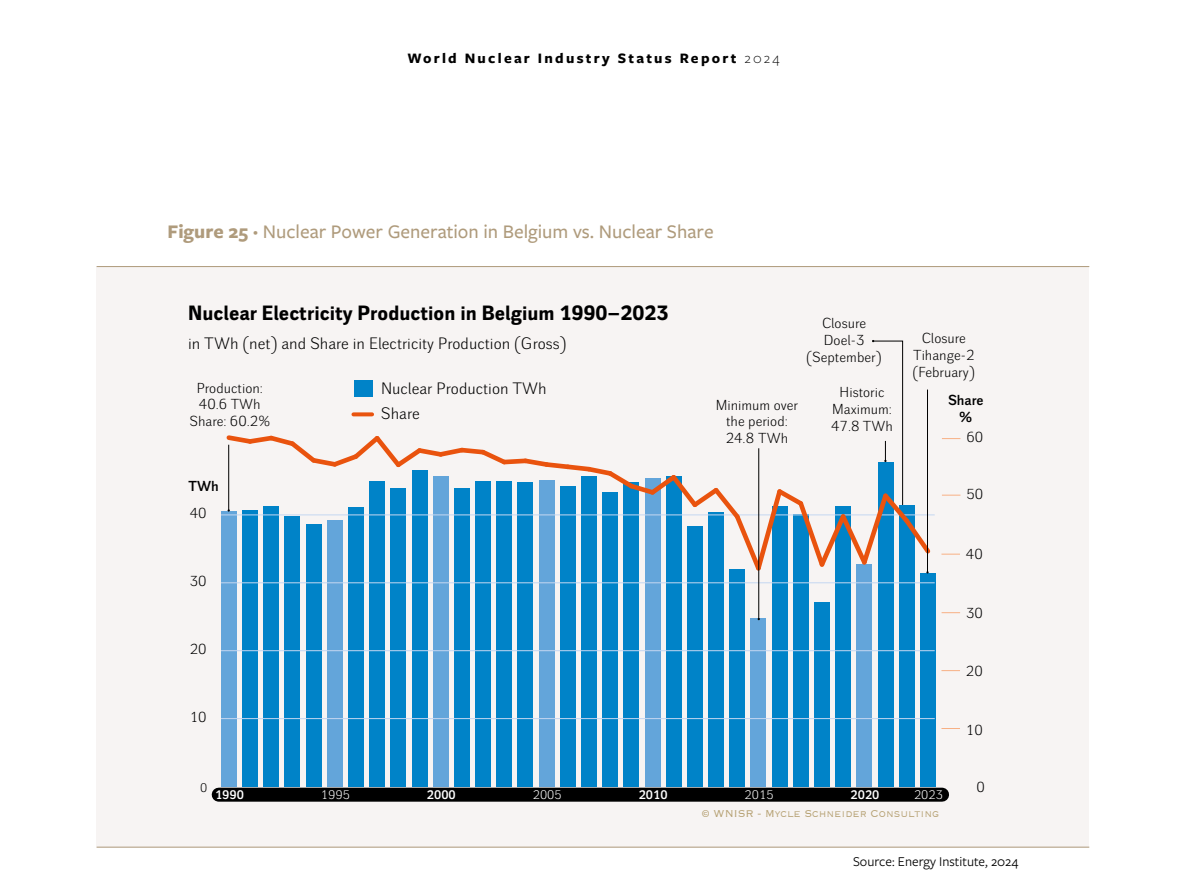
<style>
.page{position:relative;width:1188px;height:876px;background:#fff}
.page>*{position:absolute;margin:0;border:0;box-sizing:border-box;transform-origin:0 0}
.t1{font:500 20px "Freight Sans Pro";color:#af9b7c}
.t2{font:700 20px "Walbaum Grotesk Text";color:#000}
.t3{font:16px "Walbaum Grotesk";color:#000}
.t4{font:700 15px "Freight Sans Pro";letter-spacing:.15em;color:#000}
.t5{font:14px/16.8px "Walbaum Grotesk";color:#000;text-align:center}
.t6{font:14px "Freight Sans Pro";color:#000}
.t7{font:700 14px/16.8px "Walbaum Grotesk";color:#000;text-align:center}
.t8{font:300 13px "Copperplate";color:#b6a173}
.t9{font:700 12px "Walbaum Grotesk";color:#fff}
.t10{font:12px "Walbaum Grotesk";color:#fff}
.t11{font:12px "Walbaum Grotesk";color:#000}
.s1{font-weight:300}
.s2{font-weight:700}
</style>
<div class="page">
<div style="left:97px;top:266px;width:992px;height:581px;background:#f7f4f3"></div>
<div style="left:219px;top:787px;width:723px;height:14px;background:#000"></div>
<div style="left:221px;top:511px;width:15px;height:275px;background:#63a5da"></div>
<div style="left:242px;top:510px;width:16px;height:276px;background:#0083c8"></div>
<div style="left:263px;top:506px;width:16px;height:280px;background:#0083c8"></div>
<div style="left:285px;top:516px;width:15px;height:270px;background:#0083c8"></div>
<div style="left:306px;top:524px;width:15px;height:262px;background:#0083c8"></div>
<div style="left:327px;top:520px;width:15px;height:266px;background:#63a5da"></div>
<div style="left:348px;top:507px;width:15px;height:279px;background:#0083c8"></div>
<div style="left:369px;top:481px;width:16px;height:305px;background:#0083c8"></div>
<div style="left:390px;top:488px;width:16px;height:298px;background:#0083c8"></div>
<div style="left:412px;top:470px;width:15px;height:316px;background:#0083c8"></div>
<div style="left:433px;top:476px;width:15px;height:310px;background:#63a5da"></div>
<div style="left:454px;top:488px;width:15px;height:298px;background:#0083c8"></div>
<div style="left:475px;top:481px;width:15px;height:305px;background:#0083c8"></div>
<div style="left:496px;top:481px;width:16px;height:305px;background:#0083c8"></div>
<div style="left:518px;top:482px;width:15px;height:304px;background:#0083c8"></div>
<div style="left:539px;top:479px;width:15px;height:307px;background:#63a5da"></div>
<div style="left:560px;top:486px;width:15px;height:300px;background:#0083c8"></div>
<div style="left:581px;top:475px;width:15px;height:311px;background:#0083c8"></div>
<div style="left:602px;top:492px;width:15px;height:294px;background:#0083c8"></div>
<div style="left:623px;top:482px;width:16px;height:304px;background:#0083c8"></div>
<div style="left:645px;top:477px;width:15px;height:309px;background:#63a5da"></div>
<div style="left:666px;top:475px;width:15px;height:311px;background:#0083c8"></div>
<div style="left:687px;top:526px;width:15px;height:260px;background:#0083c8"></div>
<div style="left:708px;top:511px;width:15px;height:275px;background:#0083c8"></div>
<div style="left:729px;top:569px;width:15px;height:217px;background:#0083c8"></div>
<div style="left:750px;top:618px;width:16px;height:168px;background:#63a5da"></div>
<div style="left:772px;top:506px;width:15px;height:280px;background:#0083c8"></div>
<div style="left:793px;top:514px;width:15px;height:272px;background:#0083c8"></div>
<div style="left:814px;top:602px;width:15px;height:184px;background:#0083c8"></div>
<div style="left:835px;top:506px;width:15px;height:280px;background:#0083c8"></div>
<div style="left:856px;top:564px;width:15px;height:222px;background:#63a5da"></div>
<div style="left:877px;top:462px;width:16px;height:324px;background:#0083c8"></div>
<div style="left:899px;top:505px;width:15px;height:281px;background:#0083c8"></div>
<div style="left:920px;top:573px;width:15px;height:213px;background:#0083c8"></div>
<hr style="left:221px;top:718px;width:713px;height:1px;background:#c4d7f1">
<hr style="left:221px;top:650px;width:713px;height:1px;background:#c4d7f1">
<hr style="left:221px;top:582px;width:713px;height:1px;background:#c4d7f1">
<hr style="left:221px;top:514px;width:713px;height:1px;background:#c4d7f1">
<svg style="left:941px;top:728px;width:18px;height:1px"></svg>
<svg style="left:941px;top:670px;width:18px;height:1px"></svg>
<svg style="left:941px;top:612px;width:19px;height:1px"></svg>
<svg style="left:941px;top:554px;width:18px;height:1px"></svg>
<svg style="left:942px;top:495px;width:18px;height:1px"></svg>
<svg style="left:942px;top:438px;width:18px;height:1px"></svg>
<hr style="left:758px;top:448px;width:1px;height:171px;background:#000">
<svg style="left:223px;top:340px;width:711px;height:234px"></svg>
<hr style="left:97px;top:266px;width:992px;height:1px;background:#af9b7c">
<hr style="left:97px;top:846px;width:992px;height:1px;background:#af9b7c">
<p class="t4" style="left:407px;top:48px;width:374px">World Nuclear Industry Status Report <span class="s1">2024</span></p>
<h1 class="t1" style="left:167px;top:218px;width:547px"><span class="s2">Figure 25 ·</span> Nuclear Power Generation in Belgium vs. Nuclear Share</h1>
<h1 class="t2" style="left:188px;top:301px;width:482px">Nuclear Electricity Production in Belgium 1990–2023</h1>
<p class="t3" style="left:188px;top:334px;width:380px">in TWh (net) and Share in Electricity Production (Gross)</p>
<p class="t5" style="left:189px;top:380px;width:82px">Production:<br>40.6 TWh<br>Share: 60.2%</p>
<p class="t7" style="left:188px;top:478px;width:32px">TWh</p>
<p class="t5" style="left:190px;top:506px;width:18px">40</p>
<p class="t5" style="left:190px;top:574px;width:18px">30</p>
<p class="t5" style="left:190px;top:641px;width:18px">20</p>
<p class="t5" style="left:190px;top:709px;width:18px">10</p>
<p class="t3" style="left:381px;top:379px;width:167px">Nuclear Production TWh</p>
<p class="t3" style="left:381px;top:405px;width:40px">Share</p>
<p class="t5" style="left:715px;top:397px;width:84px">Minimum over the period:<br>24.8 TWh</p>
<p class="t5" style="left:806px;top:315px;width:77px">Closure<br>Doel-3 (September)</p>
<p class="t5" style="left:831px;top:384px;width:63px">Historic<br>Maximum:<br>47.8 TWh</p>
<p class="t5" style="left:912px;top:330px;width:64px">Closure<br>Tihange-2 (February)</p>
<p class="t7" style="left:948px;top:392px;width:37px">Share %</p>
<p class="t5" style="left:966px;top:430px;width:18px">60</p>
<p class="t5" style="left:966px;top:487px;width:18px">50</p>
<p class="t5" style="left:965px;top:546px;width:18px">40</p>
<p class="t5" style="left:966px;top:605px;width:18px">30</p>
<p class="t5" style="left:965px;top:663px;width:18px">20</p>
<p class="t5" style="left:965px;top:722px;width:18px">10</p>
<p class="t11" style="left:200px;top:781px;width:9px">0</p>
<p class="t9" style="left:215px;top:787px;width:30px">1990</p>
<p class="t10" style="left:321px;top:788px;width:30px">1995</p>
<p class="t9" style="left:427px;top:787px;width:30px">2000</p>
<p class="t10" style="left:533px;top:788px;width:30px">2005</p>
<p class="t9" style="left:638px;top:787px;width:30px">2010</p>
<p class="t10" style="left:744px;top:788px;width:30px">2015</p>
<p class="t9" style="left:850px;top:787px;width:30px">2020</p>
<p class="t10" style="left:914px;top:788px;width:30px">2023</p>
<p class="t5" style="left:976px;top:780px;width:10px">0</p>
<p class="t8" style="left:701px;top:805px;width:239px">© WNISR - Mycle Schneider Consulting</p>
<p class="t6" style="left:853px;top:852px;width:167px">Source: Energy Institute, 2024</p>
</div>
